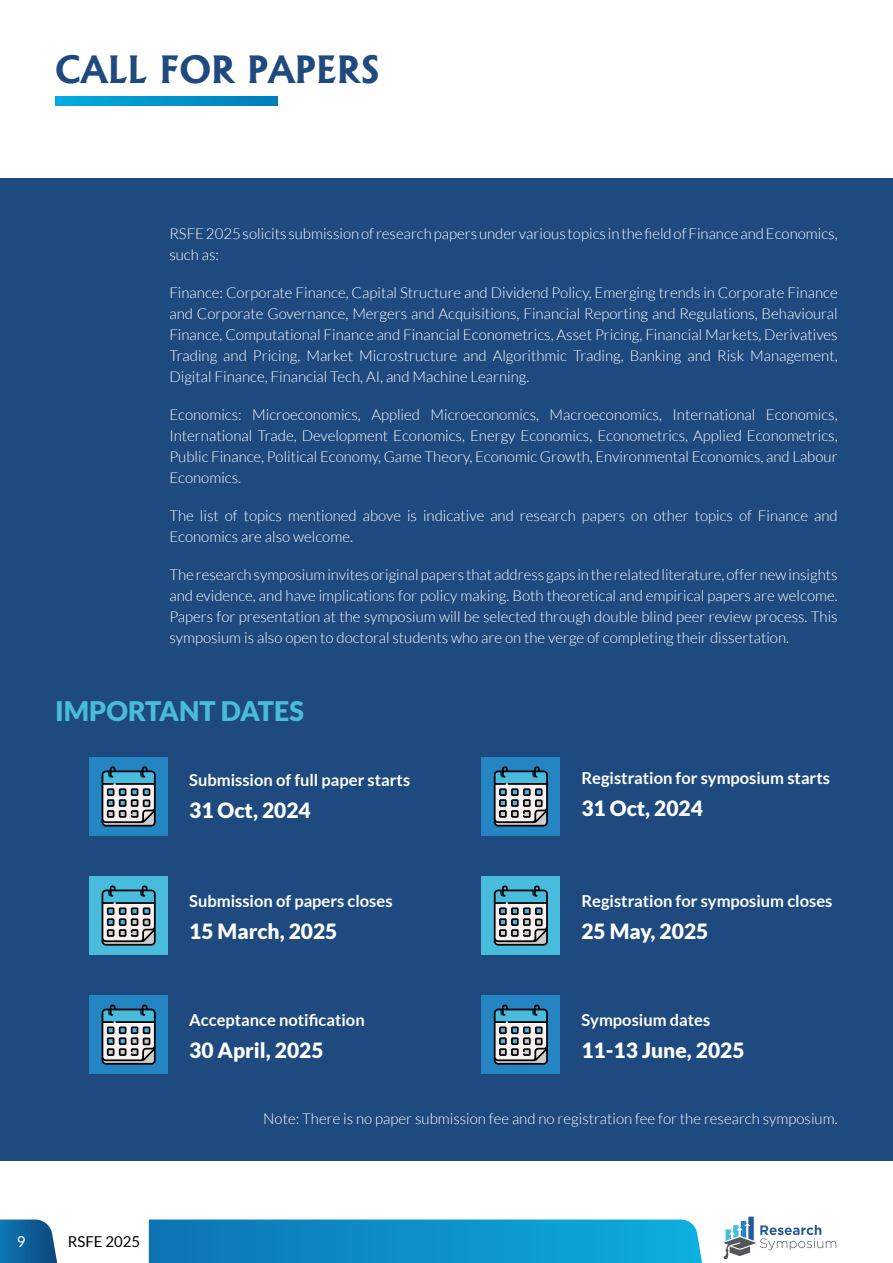
<style>
.page{position:relative;width:893px;height:1263px;background:#fff}
.page>*{position:absolute;margin:0;border:0;box-sizing:border-box;transform-origin:0 0}
.t1{font:700 36px "Albertus";color:#1e4a7f}
.t2{font:900 27px "Lato";color:#49bbdc}
.t3{font:900 21px "Lato";color:#fff}
.t4{font:700 16.5px "Lato";color:#fff}
.t5{font:300 15px/21px "Lato";color:#fff;text-align:justify}
.t6{font:15px "Lato";color:#000}
.t7{font:15px "Lato";color:#fff}
</style>
<div class="page">
<svg style="left:0;top:1219px;width:58px;height:44px;background:#2670a4"></svg>
<svg style="left:149px;top:1219px;width:553px;height:44px;background:#1192c9"></svg>
<svg style="left:723px;top:1216px;width:113px;height:43px"></svg>
<div style="left:0;top:179px;width:893px;height:982px;background:#1e4a7f"></div>
<div style="left:89px;top:757px;width:79px;height:79px;background:#2585c3"></div>
<svg style="left:102px;top:766px;width:54px;height:60px;background:#76909b"></svg>
<div style="left:482px;top:757px;width:78px;height:79px;background:#2585c3"></div>
<svg style="left:494px;top:766px;width:54px;height:60px;background:#768f9a"></svg>
<div style="left:89px;top:876px;width:79px;height:79px;background:#49bbdc"></div>
<svg style="left:102px;top:885px;width:54px;height:61px"></svg>
<div style="left:482px;top:876px;width:78px;height:79px;background:#49bbdc"></div>
<svg style="left:494px;top:885px;width:54px;height:61px"></svg>
<div style="left:89px;top:995px;width:79px;height:79px;background:#2585c3"></div>
<svg style="left:102px;top:1004px;width:54px;height:61px;background:#748e9a"></svg>
<div style="left:482px;top:995px;width:78px;height:79px;background:#2585c3"></div>
<svg style="left:494px;top:1004px;width:54px;height:61px;background:#748e99"></svg>
<svg style="left:55px;top:97px;width:223px;height:8px;background:#0093cc"></svg>
<h1 class="t1" style="left:55px;top:47px;width:325px">CALL FOR PAPERS</h1>
<p class="t5" style="left:169px;top:223px;width:670px">RSFE 2025 solicits submission of research papers under various topics in the field of Finance and Economics, such as:</p>
<p class="t5" style="left:169px;top:282px;width:670px">Finance: Corporate Finance, Capital Structure and Dividend Policy, Emerging trends in Corporate Finance and Corporate Governance, Mergers and Acquisitions, Financial Reporting and Regulations, Behavioural Finance, Computational Finance and Financial Econometrics, Asset Pricing, Financial Markets, Derivatives Trading and Pricing, Market Microstructure and Algorithmic Trading, Banking and Risk Management, Digital Finance, Financial Tech, AI, and Machine Learning.</p>
<p class="t5" style="left:169px;top:404px;width:670px">Economics: Microeconomics, Applied Microeconomics, Macroeconomics, International Economics, International Trade, Development Economics, Energy Economics, Econometrics, Applied Econometrics, Public Finance, Political Economy, Game Theory, Economic Growth, Environmental Economics, and Labour Economics.</p>
<p class="t5" style="left:169px;top:505px;width:670px">The list of topics mentioned above is indicative and research papers on other topics of Finance and<br>Economics are also welcome.</p>
<p class="t5" style="left:169px;top:564px;width:670px">The research symposium invites original papers that address gaps in the related literature, offer new insights and evidence, and have implications for policy making. Both theoretical and empirical papers are welcome.<br>Papers for presentation at the symposium will be selected through double blind peer review process. This symposium is also open to doctoral students who are on the verge of completing their dissertation.</p>
<h2 class="t2" style="left:55px;top:695px;width:250px">IMPORTANT DATES</h2>
<p class="t4" style="left:189px;top:771px;width:222px">Submission of full paper starts</p>
<h3 class="t3" style="left:189px;top:798px;width:123px">31 Oct, 2024</h3>
<p class="t4" style="left:189px;top:891px;width:205px">Submission of papers closes</p>
<h3 class="t3" style="left:189px;top:919px;width:150px">15 March, 2025</h3>
<p class="t4" style="left:189px;top:1010px;width:177px">Acceptance notification</p>
<h3 class="t3" style="left:189px;top:1038px;width:136px">30 April, 2025</h3>
<p class="t4" style="left:581px;top:768px;width:250px">Registration for symposium starts</p>
<h3 class="t3" style="left:581px;top:796px;width:123px">31 Oct, 2024</h3>
<p class="t4" style="left:581px;top:891px;width:252px">Registration for symposium closes</p>
<h3 class="t3" style="left:581px;top:919px;width:128px">25 May, 2025</h3>
<p class="t4" style="left:581px;top:1010px;width:130px">Symposium dates</p>
<h3 class="t3" style="left:581px;top:1038px;width:165px">11-13 June, 2025</h3>
<p class="t7" style="left:17px;top:1233px;width:10px">9</p>
<p class="t6" style="left:68px;top:1233px;width:74px">RSFE 2025</p>
<p class="t5" style="left:263px;top:1108px;width:576px">Note: There is no paper submission fee and no registration fee for the research symposium.</p>
</div>
